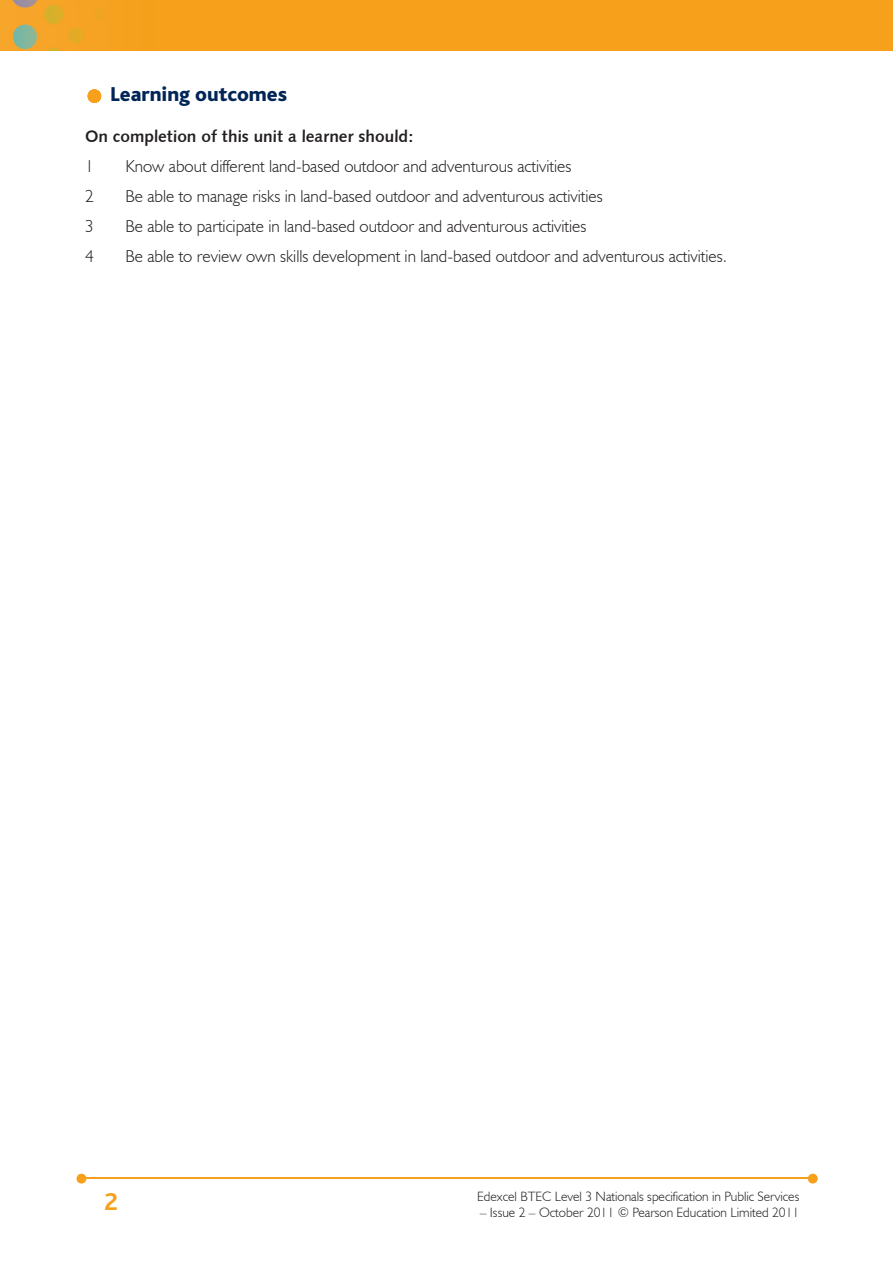
<style>
.page{position:relative;width:893px;height:1263px;background:#fff}
.page>*{position:absolute;margin:0;border:0;box-sizing:border-box;transform-origin:0 0}
.t1{font:700 25.5px "Bliss";color:#f6a01b}
.t2{font:800 21px "Bliss";color:#002556}
.t3{font:300 17.25px "Humanist 521 BT";color:#231f20}
.t4{font:16.5px "Humanist 531 BT Bold A";color:#231f20}
.t5{font:300 13.5px "Humanist 521 BT";color:#231f20}
</style>
<div class="page">
<img style="left:0;top:0;width:893px;height:51px">
<hr style="left:82px;top:1178px;width:728px;height:1px;background:#f6a01b">
<svg style="left:808px;top:1174px;width:10px;height:9px"></svg>
<svg style="left:77px;top:1174px;width:9px;height:9px"></svg>
<svg style="left:88px;top:89px;width:13px;height:14px"></svg>
<p class="t2" style="left:111px;top:83px;width:178px">Learning outcomes</p>
<p class="t4" style="left:85px;top:126px;width:330px">On completion of this unit a learner should:</p>
<p class="t3" style="left:85px;top:156px;width:10px">1</p>
<p class="t3" style="left:125px;top:156px;width:447px">Know about different land-based outdoor and adventurous activities</p>
<p class="t3" style="left:85px;top:186px;width:10px">2</p>
<p class="t3" style="left:125px;top:186px;width:479px">Be able to manage risks in land-based outdoor and adventurous activities</p>
<p class="t3" style="left:85px;top:216px;width:10px">3</p>
<p class="t3" style="left:125px;top:216px;width:463px">Be able to participate in land-based outdoor and adventurous activities</p>
<p class="t3" style="left:85px;top:246px;width:10px">4</p>
<p class="t3" style="left:125px;top:246px;width:603px">Be able to review own skills development in land-based outdoor and adventurous activities.</p>
<h1 class="t1" style="left:104px;top:1188px;width:15px">2</h1>
<p class="t5" style="left:477px;top:1188px;width:324px">Edexcel BTEC Level 3 Nationals specification in Public Services</p>
<p class="t5" style="left:480px;top:1204px;width:321px">– Issue 2 – October 2011 © Pearson Education Limited 2011</p>
</div>
